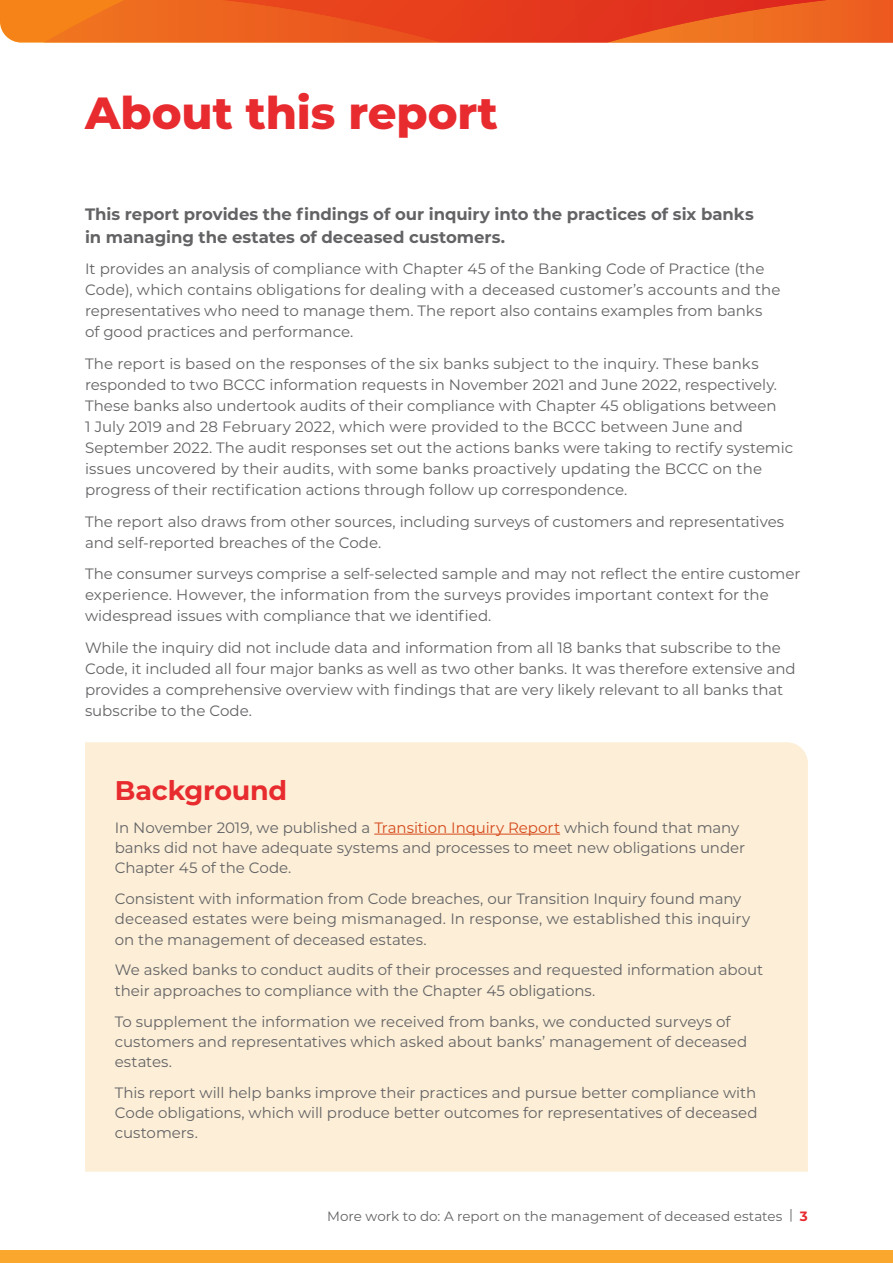
<style>
.page{position:relative;width:893px;height:1263px;background:#fff}
.page>*{position:absolute;margin:0;border:0;box-sizing:border-box;transform-origin:0 0}
.Headings{font:800 45px "Montserrat";letter-spacing:-.005em;color:#e82b2f}
.Sub_head_1{font:700 27px "Montserrat";letter-spacing:-.01em;color:#e82b2f}
.Introduction{font:700 16.5px/22.5px "Montserrat";letter-spacing:-.005em;color:#636366}
.Body_copy{font:15px/21px "Montserrat";color:#636366}
.t1{font:13.5px "Montserrat";color:#636366}
.s1{color:#d5491c}
.s2{font-weight:700;color:#e82b2f}
</style>
<div class="page">
<div style="left:0;top:1250px;width:893px;height:13px;background:#faa72e"></div>
<svg style="left:0;top:0;width:893px;height:43px;background:#ea581f"></svg>
<div style="left:85px;top:742px;width:723px;height:430px;background:#fdefd7"></div>
<hr style="left:374px;top:834px;width:186px;height:1px;background:#d5491c">
<p class="Headings" style="left:85px;top:80px;width:415px">About this report</p>
<p class="Introduction" style="left:85px;top:202px;width:670px">This report provides the findings of our inquiry into the practices of six banks in managing the estates of deceased customers.</p>
<p class="Body_copy" style="left:85px;top:258px;width:697px">It provides an analysis of compliance with Chapter 45 of the Banking Code of Practice (the Code), which contains obligations for dealing with a deceased customer’s accounts and the representatives who need to manage them. The report also contains examples from banks of good practices and performance.</p>
<p class="Body_copy" style="left:85px;top:352px;width:710px">The report is based on the responses of the six banks subject to the inquiry. These banks responded to two BCCC information requests in November 2021 and June 2022, respectively.<br>These banks also undertook audits of their compliance with Chapter 45 obligations between<br>1 July 2019 and 28 February 2022, which were provided to the BCCC between June and September 2022. The audit responses set out the actions banks were taking to rectify systemic issues uncovered by their audits, with some banks proactively updating the BCCC on the progress of their rectification actions through follow up correspondence.</p>
<p class="Body_copy" style="left:85px;top:510px;width:701px">The report also draws from other sources, including surveys of customers and representatives and self-reported breaches of the Code.</p>
<p class="Body_copy" style="left:85px;top:563px;width:717px">The consumer surveys comprise a self-selected sample and may not reflect the entire customer experience. However, the information from the surveys provides important context for the widespread issues with compliance that we identified.</p>
<p class="Body_copy" style="left:85px;top:636px;width:712px">While the inquiry did not include data and information from all 18 banks that subscribe to the Code, it included all four major banks as well as two other banks. It was therefore extensive and provides a comprehensive overview with findings that are very likely relevant to all banks that subscribe to the Code.</p>
<p class="Sub_head_1" style="left:115px;top:770px;width:174px">Background</p>
<p class="Body_copy" style="left:115px;top:817px;width:632px;line-height:20.2px">In November 2019, we published a <span class="s1">Transition Inquiry Report</span> which found that many banks did not have adequate systems and processes to meet new obligations under<br>Chapter 45 of the Code.</p>
<p class="Body_copy" style="left:115px;top:888px;width:637px;line-height:20.2px">Consistent with information from Code breaches, our Transition Inquiry found many deceased estates were being mismanaged. In response, we established this inquiry on the management of deceased estates.</p>
<p class="Body_copy" style="left:115px;top:959px;width:650px;line-height:20.2px">We asked banks to conduct audits of their processes and requested information about their approaches to compliance with the Chapter 45 obligations.</p>
<p class="Body_copy" style="left:115px;top:1010px;width:634px;line-height:20.2px">To supplement the information we received from banks, we conducted surveys of customers and representatives which asked about banks’ management of deceased estates.</p>
<p class="Body_copy" style="left:115px;top:1082px;width:644px;line-height:20.2px;text-align:justify">This report will help banks improve their practices and pursue better compliance with Code obligations, which will produce better outcomes for representatives of deceased customers.</p>
<p class="t1" style="left:327px;top:1207px;width:482px">More work to do: A report on the management of deceased estates | <span class="s2">3</span></p>
</div>
